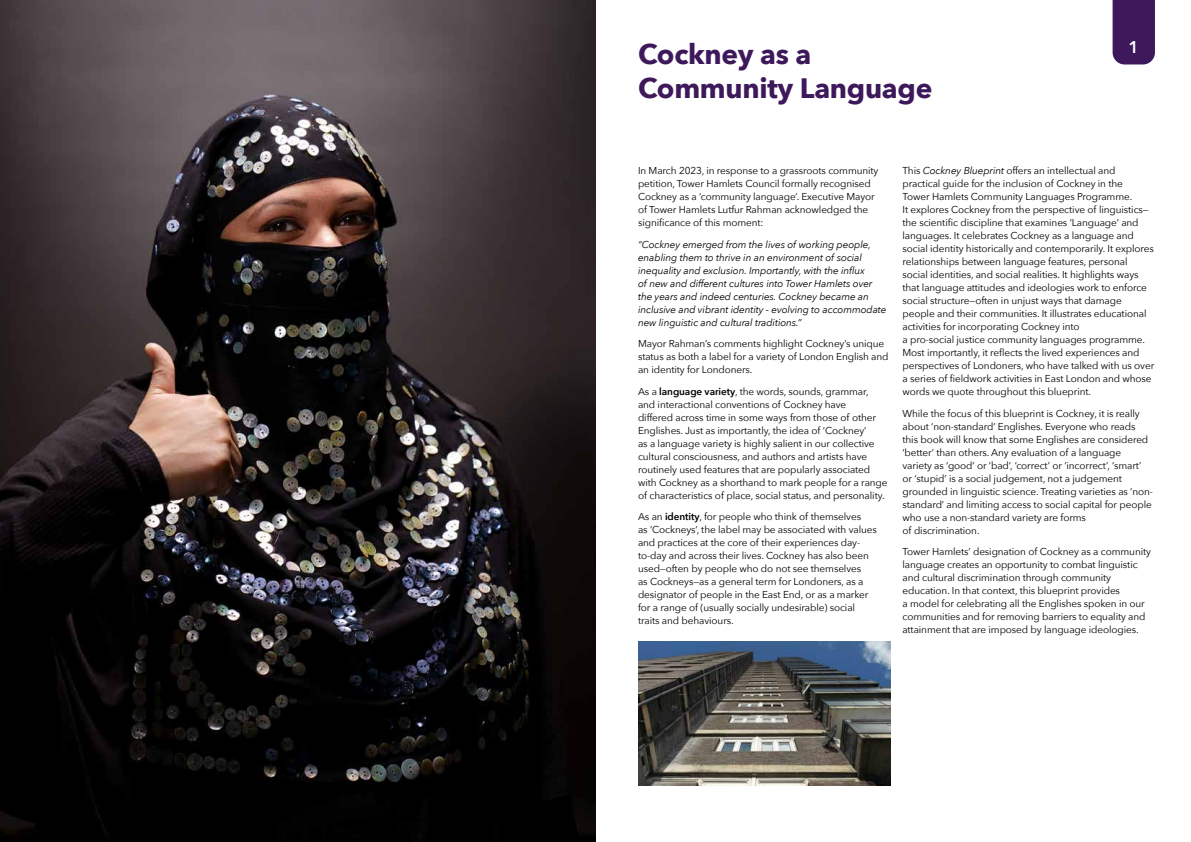
<style>
.page{position:relative;width:1191px;height:842px;background:#fff}
.page>*{position:absolute;margin:0;border:0;box-sizing:border-box;transform-origin:0 0}
.t1{font:700 28px/34px "Avenir Next";letter-spacing:-.01em;color:#3d195b}
.t2{font:600 17px "Avenir Next";color:#fff}
.t3{font:10px/13px "Avenir Next";letter-spacing:-.01em;color:#000}
.t4{font:italic 10px/13px "Avenir Next";letter-spacing:-.01em;color:#000}
.s1{font-weight:600}
.s2{font-style:italic}
</style>
<div class="page">
<img style="left:0;top:0;width:595px;height:842px">
<img style="left:638px;top:642px;width:252px;height:143px">
<div style="left:1112px;top:0;width:43px;height:64px;background:#3d195b"></div>
<h1 class="t1" style="left:638px;top:37px;width:296px">Cockney as a<br>Community Language</h1>
<h2 class="t2" style="left:1128px;top:32px;width:12px">1</h2>
<p class="t3" style="left:638px;top:164px;width:242px">In March 2023, in response to a grassroots community petition, Tower Hamlets Council formally recognised Cockney as a ‘community language’. Executive Mayor of Tower Hamlets Lutfur Rahman acknowledged the significance of this moment:</p>
<p class="t4" style="left:638px;top:237px;width:250px">“Cockney emerged from the lives of working people, enabling them to thrive in an environment of social inequality and exclusion. Importantly, with the influx<br>of new and different cultures into Tower Hamlets over the years and indeed centuries. Cockney became an inclusive and vibrant identity - evolving to accommodate new linguistic and cultural traditions.”</p>
<p class="t3" style="left:638px;top:337px;width:252px">Mayor Rahman’s comments highlight Cockney’s unique status as both a label for a variety of London English and an identity for Londoners.</p>
<p class="t3" style="left:638px;top:385px;width:251px">As a <span class="s1">language variety</span>, the words, sounds, grammar, and interactional conventions of Cockney have<br>differed across time in some ways from those of other Englishes. Just as importantly, the idea of ‘Cockney’<br>as a language variety is highly salient in our collective cultural consciousness, and authors and artists have routinely used features that are popularly associated with Cockney as a shorthand to mark people for a range of characteristics of place, social status, and personality.</p>
<p class="t3" style="left:638px;top:510px;width:240px">As an <span class="s1">identity</span>, for people who think of themselves<br>as ‘Cockneys’, the label may be associated with values and practices at the core of their experiences day&shy;to-day and across their lives. Cockney has also been used—often by people who do not see themselves<br>as Cockneys—as a general term for Londoners, as a designator of people in the East End, or as a marker for a range of (usually socially undesirable) social traits and behaviours.</p>
<p class="t3" style="left:902px;top:164px;width:253px">This <span class="s2">Cockney Blueprint</span> offers an intellectual and practical guide for the inclusion of Cockney in the<br>Tower Hamlets Community Languages Programme.<br>It explores Cockney from the perspective of linguistics— the scientific discipline that examines ‘Language’ and languages. It celebrates Cockney as a language and social identity historically and contemporarily. It explores relationships between language features, personal social identities, and social realities. It highlights ways that language attitudes and ideologies work to enforce social structure—often in unjust ways that damage people and their communities. It illustrates educational activities for incorporating Cockney into<br>a pro-social justice community languages programme.<br>Most importantly, it reflects the lived experiences and perspectives of Londoners, who have talked with us over a series of fieldwork activities in East London and whose words we quote throughout this blueprint.</p>
<p class="t3" style="left:902px;top:406px;width:252px">While the focus of this blueprint is Cockney, it is really about ‘non-standard’ Englishes. Everyone who reads this book will know that some Englishes are considered ‘better’ than others. Any evaluation of a language variety as ‘good’ or ‘bad’, ‘correct’ or ‘incorrect’, ‘smart’ or ‘stupid’ is a social judgement, not a judgement grounded in linguistic science. Treating varieties as ‘non&shy;standard’ and limiting access to social capital for people who use a non-standard variety are forms<br>of discrimination.</p>
<p class="t3" style="left:902px;top:545px;width:250px">Tower Hamlets’ designation of Cockney as a community language creates an opportunity to combat linguistic and cultural discrimination through community education. In that context, this blueprint provides<br>a model for celebrating all the Englishes spoken in our communities and for removing barriers to equality and attainment that are imposed by language ideologies.</p>
</div>
